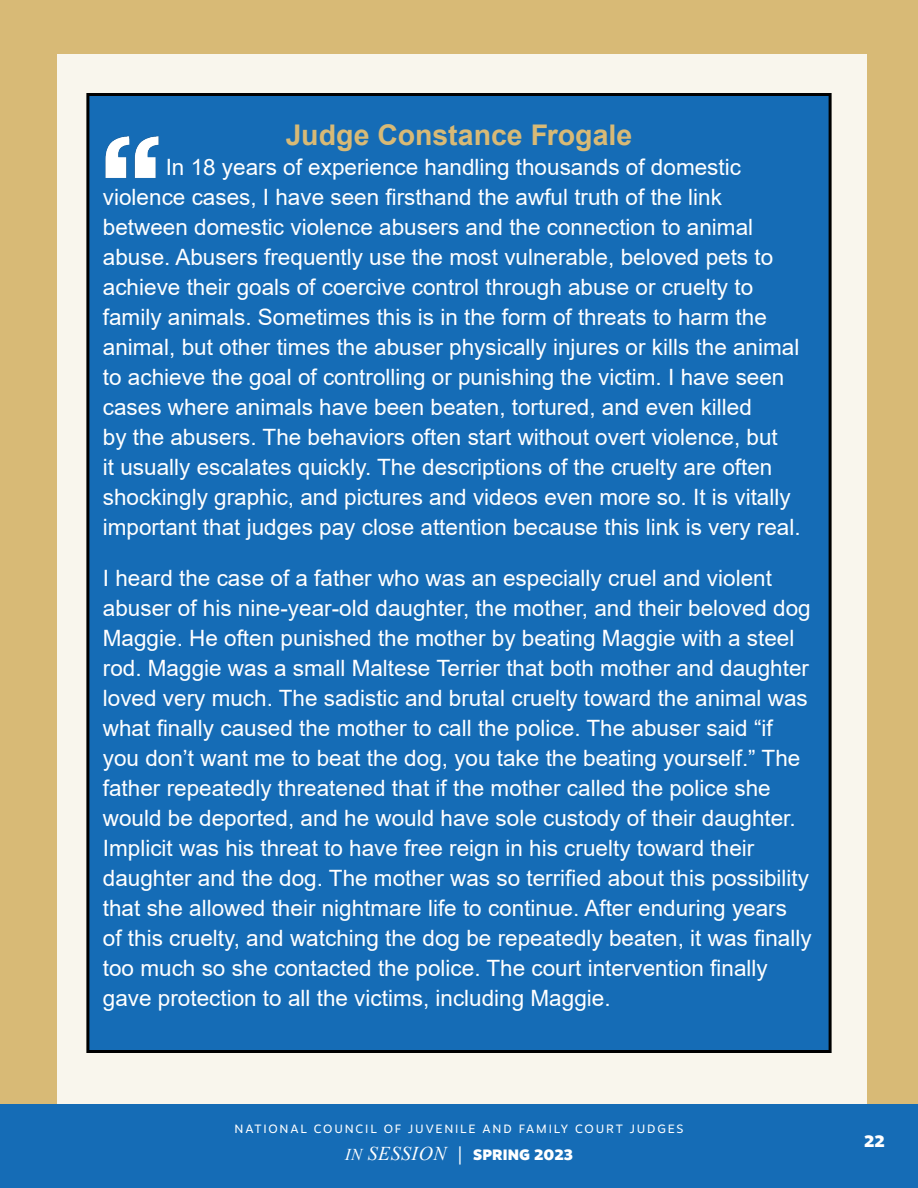
<style>
.page{position:relative;width:918px;height:1188px;background:#fff}
.page>*{position:absolute;margin:0;border:0;box-sizing:border-box;transform-origin:0 0}
.Paragraph_Style_1{font:700 28.5px "Arial";color:#d8ba76}
.Body_Text{font:22.5px/30px "Arial";color:#fff}
.t1{font:900 16.5px "Motiva Sans";color:#fff}
.t2{font:900 15px "Motiva Sans";letter-spacing:.01em;color:#fff}
.t3{font:12px "Motiva Sans";letter-spacing:.15em;color:#fff}
.s1{font-family:"Times New Roman";font-weight:400;font-style:italic;font-size:16.5px}
.s2{font-family:"Times New Roman";font-weight:400;font-style:italic;font-size:19.5px}
.s3{font-family:"Times New Roman";font-weight:700;font-style:italic}
</style>
<div class="page">
<div style="left:0;top:1104px;width:918px;height:84px;background:#156cb6"></div>
<div style="left:0;top:0;width:918px;height:1104px;background:#d8ba76"></div>
<div style="left:57px;top:54px;width:810px;height:1050px;background:#f9f6ed"></div>
<div style="left:88px;top:94px;width:742px;height:958px;background:#156cb6"></div>
<img style="left:86px;top:111px;width:73px;height:92px">
<p class="Paragraph_Style_1" style="left:286px;top:115px;width:348px">Judge Constance Frogale</p>
<p class="Body_Text" style="left:103px;top:152px;width:699px;text-indent:63px">In 18 years of experience handling thousands of domestic violence cases, I have seen firsthand the awful truth of the link between domestic violence abusers and the connection to animal abuse. Abusers frequently use the most vulnerable, beloved pets to achieve their goals of coercive control through abuse or cruelty to family animals. Sometimes this is in the form of threats to harm the animal, but other times the abuser physically injures or kills the animal to achieve the goal of controlling or punishing the victim. I have seen cases where animals have been beaten, tortured, and even killed<br>by the abusers. The behaviors often start without overt violence, but<br>it usually escalates quickly. The descriptions of the cruelty are often shockingly graphic, and pictures and videos even more so. It is vitally important that judges pay close attention because this link is very real.</p>
<p class="Body_Text" style="left:103px;top:563px;width:710px">I heard the case of a father who was an especially cruel and violent abuser of his nine-year-old daughter, the mother, and their beloved dog Maggie. He often punished the mother by beating Maggie with a steel rod. Maggie was a small Maltese Terrier that both mother and daughter loved very much. The sadistic and brutal cruelty toward the animal was what finally caused the mother to call the police. The abuser said “if you don’t want me to beat the dog, you take the beating yourself.” The father repeatedly threatened that if the mother called the police she would be deported, and he would have sole custody of their daughter.<br>Implicit was his threat to have free reign in his cruelty toward their daughter and the dog. The mother was so terrified about this possibility that she allowed their nightmare life to continue. After enduring years<br>of this cruelty, and watching the dog be repeatedly beaten, it was finally too much so she contacted the police. The court intervention finally gave protection to all the victims, including Maggie.</p>
<p class="t3" style="left:235px;top:1120px;width:450px">NATIONAL COUNCIL OF JUVENILE AND FAMILY COURT JUDGES</p>
<p class="t2" style="left:345px;top:1144px;width:230px"><span class="s1">IN</span> <span class="s2">SESSION</span> <span class="s3">│</span> SPRING 2023</p>
<p class="t1" style="left:864px;top:1129px;width:22px">22</p>
</div>
